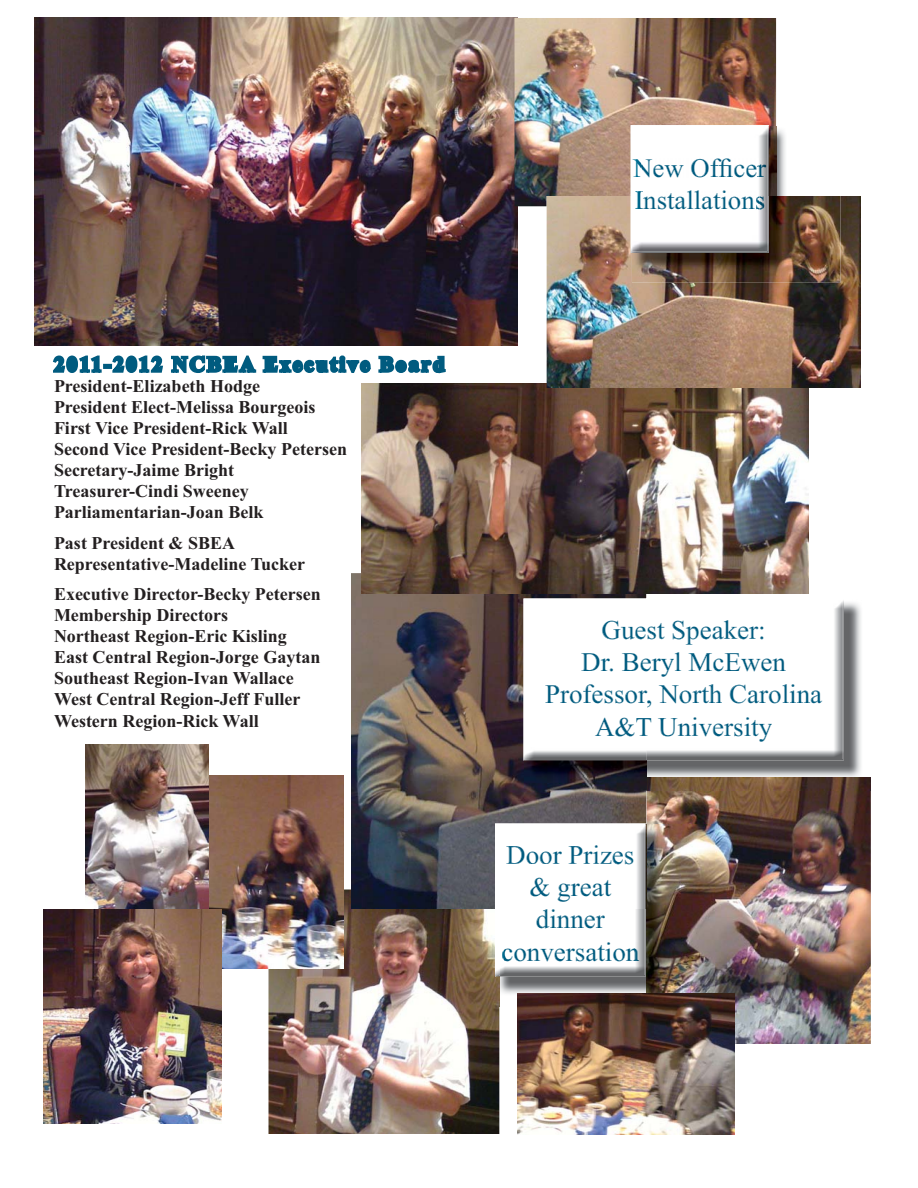
<style>
.page{position:relative;width:918px;height:1188px;background:#fff}
.page>*{position:absolute;margin:0;border:0;box-sizing:border-box;transform-origin:0 0}
.t1{font:27px/32.4px "Times New Roman";color:#005b7f;text-align:center}
.t2{font:26.7px/32.1px "Times New Roman";color:#005b7f}
.t3{font:700 18px/21px "Times New Roman";color:#231f20}
.s1{color:#007699}
.s2{color:#007497}
.s3{color:#006d90}
</style>
<div class="page">
<img style="left:269px;top:890px;width:230px;height:244px">
<img style="left:189px;top:775px;width:154px;height:193px">
<img style="left:647px;top:790px;width:224px;height:254px">
<img style="left:35px;top:18px;width:483px;height:327px">
<img style="left:514px;top:18px;width:262px;height:188px">
<img style="left:43px;top:909px;width:178px;height:214px">
<img style="left:86px;top:744px;width:122px;height:164px">
<img style="left:351px;top:573px;width:295px;height:336px">
<img style="left:646px;top:602px;width:225px;height:188px">
<img style="left:524px;top:598px;width:122px;height:192px">
<img style="left:646px;top:600px;width:198px;height:160px">
<img style="left:525px;top:600px;width:121px;height:160px">
<svg style="left:50px;top:344px;width:397px;height:66px"></svg>
<img style="left:362px;top:384px;width:447px;height:210px">
<img style="left:499px;top:825px;width:216px;height:181px">
<img style="left:496px;top:976px;width:3px;height:30px">
<img style="left:495px;top:824px;width:152px;height:85px">
<img style="left:495px;top:909px;width:1px;height:67px">
<img style="left:496px;top:825px;width:150px;height:151px">
<img style="left:517px;top:993px;width:218px;height:141px">
<img style="left:547px;top:196px;width:314px;height:192px">
<img style="left:631px;top:125px;width:209px;height:158px">
<img style="left:631px;top:196px;width:1px;height:57px">
<img style="left:632px;top:126px;width:137px;height:127px">
<p class="t3" style="left:54px;top:378px;width:295px">President-Elizabeth Hodge<br>President Elect-Melissa Bourgeois<br>First Vice President-Rick Wall<br>Second Vice President-Becky Petersen<br>Secretary-Jaime Bright<br>Treasurer-Cindi Sweeney<br>Parliamentarian-Joan Belk</p>
<p class="t3" style="left:54px;top:534px;width:253px;line-height:21.6px">Past President &amp; SBEA<br>Representative-Madeline Tucker</p>
<p class="t3" style="left:54px;top:586px;width:268px">Executive Director-Becky Petersen<br>Membership Directors<br>Northeast Region-Eric Kisling<br>East Central Region-Jorge Gaytan<br>Southeast Region-Ivan Wallace<br>West Central Region-Jeff Fuller<br>Western Region-Rick Wall</p>
<h2 class="t2" style="left:633px;top:155px;width:134px"><span class="s1">N</span>ew Officer<br><span class="s2">I</span>nstallations</h2>
<h1 class="t1" style="left:545px;top:616px;width:279px">Guest Speaker:<br>Dr. Beryl McEwen<br>Professor, North Carolina<br>A&amp; T University</h1>
<h1 class="t1" style="left:501px;top:841px;width:139px">Doo r Prizes &amp; great dinner <span class="s3">c</span>onversation</h1>
</div>
